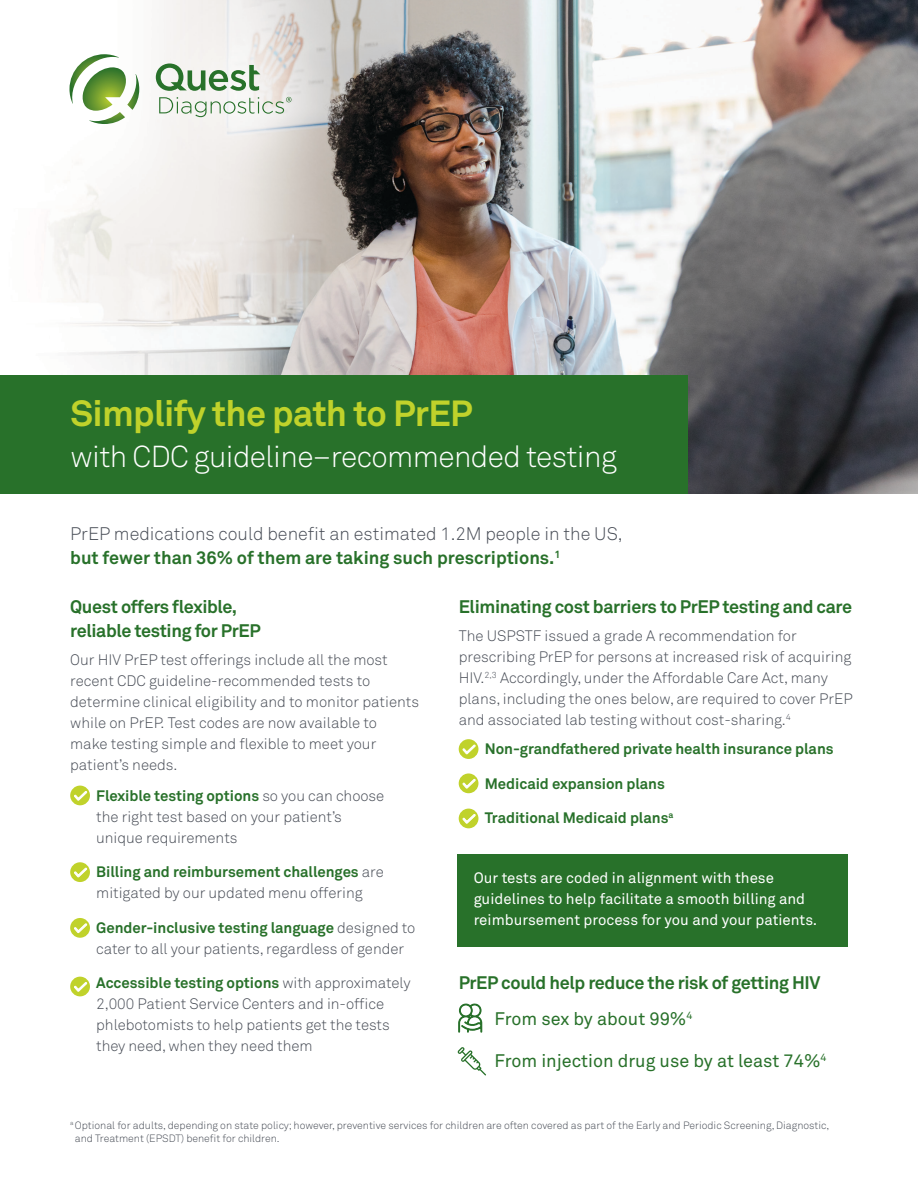
<style>
.page{position:relative;width:918px;height:1188px;background:#fff}
.page>*{position:absolute;margin:0;border:0;box-sizing:border-box;transform-origin:0 0}
.BODY{font:700 36px "Akkurat Pro";letter-spacing:-.02em;color:#c0d22b}
.BODY-2{font:300 30px "Akkurat Pro";letter-spacing:-.02em;color:#fff}
.t1{font:700 18px/24px "Akkurat Pro";letter-spacing:-.02em;color:#28712a}
.BODY-3{font:300 18px/24px "Akkurat Pro";color:#474c55}
.BODY-4{font:18px "Akkurat Pro";color:#28712a}
.BODY-5{font:300 15px/21px "Akkurat Pro";color:#474c55}
.BODY-6{font:15px/21px "Akkurat Pro";color:#fff}
.BODY-7{font:700 15px "Akkurat Pro";letter-spacing:-.005em;color:#28712a}
.BODY-8{font:300 10.5px/13.5px "Akkurat Pro";color:#474c55}
.s1{font-weight:700;color:#28712a}
</style>
<div class="page">
<div style="left:458px;top:854px;width:390px;height:92px;background:#28712a"></div>
<img style="left:48px;top:0;width:870px;height:494px">
<div style="left:0;top:375px;width:687px;height:119px;background:#28712a"></div>
<svg style="left:69px;top:54px;width:70px;height:70px"></svg>
<svg style="left:156px;top:63px;width:135px;height:54px"></svg>
<svg style="left:458px;top:1047px;width:28px;height:28px"></svg>
<div style="left:70px;top:786px;width:20px;height:19px;background:#c0d22b;border-radius:50%"></div>
<svg style="left:74px;top:791px;width:14px;height:10px"></svg>
<div style="left:459px;top:739px;width:19px;height:20px;background:#c0d22b;border-radius:50%"></div>
<svg style="left:462px;top:744px;width:14px;height:11px"></svg>
<div style="left:70px;top:862px;width:20px;height:20px;background:#c0d22b;border-radius:50%"></div>
<svg style="left:74px;top:867px;width:14px;height:11px"></svg>
<div style="left:459px;top:773px;width:19px;height:20px;background:#c0d22b;border-radius:50%"></div>
<svg style="left:462px;top:778px;width:14px;height:11px"></svg>
<div style="left:70px;top:918px;width:20px;height:20px;background:#c0d22b;border-radius:50%"></div>
<svg style="left:74px;top:923px;width:14px;height:10px"></svg>
<div style="left:70px;top:977px;width:20px;height:19px;background:#c0d22b;border-radius:50%"></div>
<svg style="left:74px;top:982px;width:14px;height:10px"></svg>
<div style="left:459px;top:809px;width:19px;height:19px;background:#c0d22b;border-radius:50%"></div>
<svg style="left:462px;top:814px;width:14px;height:10px"></svg>
<svg style="left:458px;top:1004px;width:24px;height:29px"></svg>
<p class="BODY" style="left:70px;top:392px;width:404px">Simplify the path to PrEP</p>
<p class="BODY-2" style="left:70px;top:439px;width:548px">with CDC guideline–recommended testing</p>
<p class="BODY-3" style="left:70px;top:522px;width:554px">PrEP medications could benefit an estimated 1.2M people in the US, <span class="s1">but fewer than 36% of them are taking such prescriptions.</span><sup>1</sup></p>
<p class="t1" style="left:70px;top:595px;width:192px">Quest offers flexible, reliable testing for PrEP</p>
<p class="BODY-5" style="left:70px;top:649px;width:350px">Our HIV PrEP test offerings include all the most recent CDC guideline-recommended tests to determine clinical eligibility and to monitor patients while on PrEP. Test codes are now available to<br>make testing simple and flexible to meet your patient’s needs.</p>
<p class="t1" style="left:459px;top:595px;width:395px">Eliminating cost barriers to PrEP testing and care</p>
<p class="BODY-5" style="left:459px;top:625px;width:395px">The USPSTF issued a grade A recommendation for prescribing PrEP for persons at increased risk of acquiring HIV.<sup>2,3</sup> Accordingly, under the Affordable Care Act, many plans, including the ones below, are required to cover PrEP and associated lab testing without cost-sharing.<sup>4</sup></p>
<p class="BODY-7" style="left:485px;top:740px;width:350px">Non-grandfathered private health insurance plans</p>
<p class="BODY-7" style="left:485px;top:774px;width:182px">Medicaid expansion plans</p>
<p class="BODY-7" style="left:485px;top:809px;width:190px">Traditional Medicaid plans<sup>a</sup></p>
<p class="BODY-5" style="left:96px;top:785px;width:290px"><span class="s1">Flexible testing options</span> so you can choose the right test based on your patient’s unique requirements</p>
<p class="BODY-5" style="left:96px;top:861px;width:289px"><span class="s1">Billing and reimbursement challenges</span> are mitigated by our updated menu offering</p>
<p class="BODY-5" style="left:96px;top:917px;width:321px"><span class="s1">Gender-inclusive testing language</span> designed to cater to all your patients, regardless of gender</p>
<p class="BODY-6" style="left:474px;top:867px;width:345px">Our tests are coded in alignment with these guidelines to help facilitate a smooth billing and reimbursement process for you and your patients.</p>
<p class="BODY-5" style="left:96px;top:973px;width:316px"><span class="s1">Accessible testing options</span> with approximately 2,000 Patient Service Centers and in-office phlebotomists to help patients get the tests they need, when they need them</p>
<p class="t1" style="left:459px;top:970px;width:363px">PrEP could help reduce the risk of getting HIV</p>
<p class="BODY-4" style="left:494px;top:1008px;width:200px">From sex by about 99%<sup>4</sup></p>
<p class="BODY-4" style="left:494px;top:1051px;width:334px">From injection drug use by at least 74%<sup>4</sup></p>
<p class="BODY-8" style="left:75px;top:1118px;width:756px;text-indent:-5px"><sup>a</sup> Optional for adults, depending on state policy; however, preventive services for children are often covered as part of the Early and Periodic Screening, Diagnostic, and Treatment (EPSDT) benefit for children.</p>
</div>
